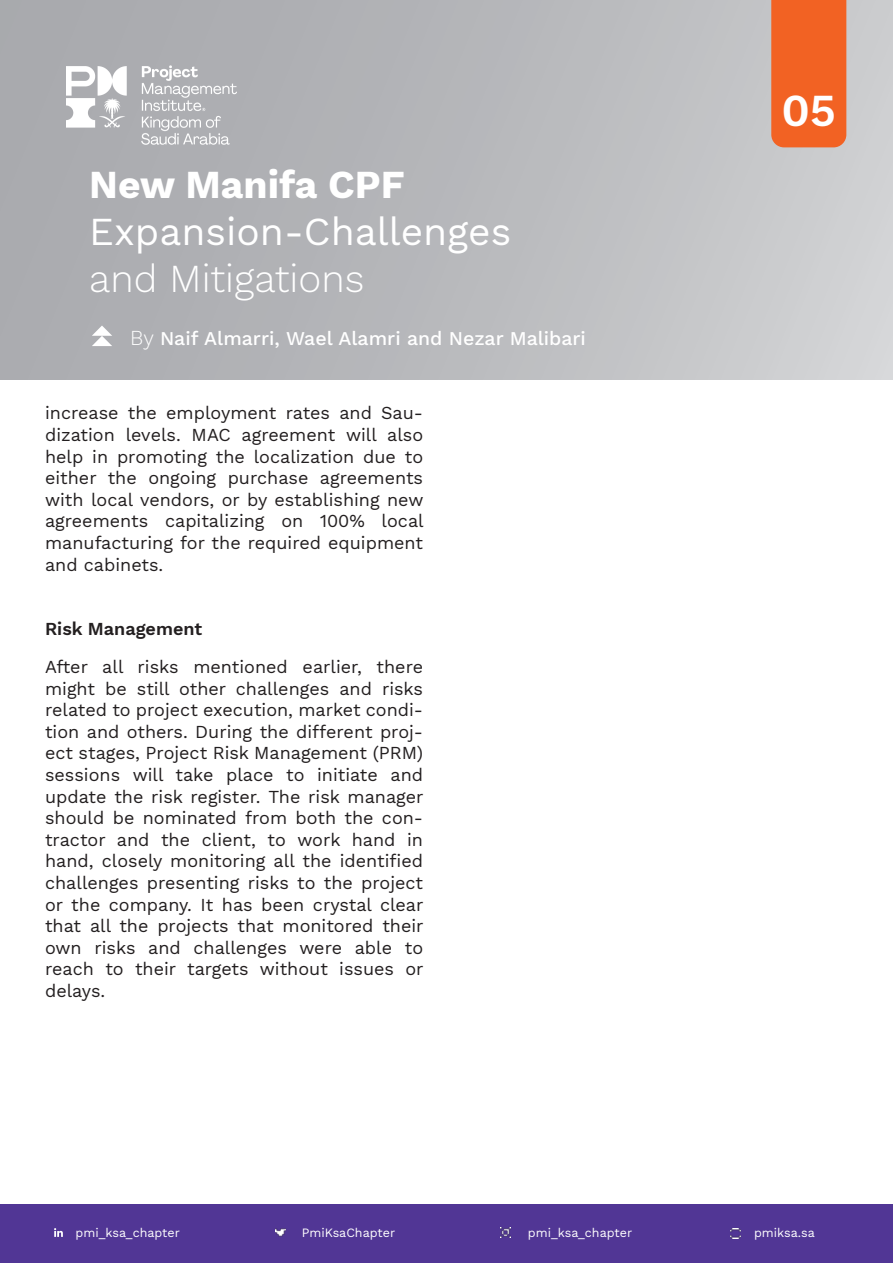
<style>
.page{position:relative;width:893px;height:1263px;background:#fff}
.page>*{position:absolute;margin:0;border:0;box-sizing:border-box;transform-origin:0 0}
.t1{font:600 45px "Work Sans";color:#fff}
.t2{font:39px "Work Sans";color:#fff}
.t3{font:300 39px "Work Sans";color:#fff}
.t4{font:700 39px "Work Sans";color:#fff}
.t5{font:500 19.5px "Work Sans";color:#fff}
.t6{font:18px/21.6px "Work Sans";color:#231f20;text-align:justify}
.t7{font:600 18px "Work Sans";color:#231f20}
.t8{font:12.6px "Work Sans";color:#fff}
.s1{font-weight:300;font-size:21px}
</style>
<div class="page">
<div style="left:0;top:0;width:893px;height:379px;background:linear-gradient(to right,#a5a6aa,#cdced0)"></div>
<div style="left:0;top:1204px;width:893px;height:59px;background:#513695"></div>
<svg style="left:92px;top:325px;width:20px;height:21px"></svg>
<div style="left:771px;top:0;width:75px;height:147px;background:#f26223"></div>
<img style="left:65px;top:66px;width:173px;height:79px">
<svg style="left:501px;top:1227px;width:10px;height:11px"></svg>
<svg style="left:731px;top:1228px;width:9px;height:10px"></svg>
<svg style="left:54px;top:1228px;width:9px;height:9px"></svg>
<svg style="left:275px;top:1228px;width:10px;height:9px"></svg>
<h2 class="t4" style="left:89px;top:155px;width:317px">New Manifa CPF</h2>
<h2 class="t2" style="left:89px;top:202px;width:423px">Expansion-Challenges</h2>
<h2 class="t3" style="left:89px;top:249px;width:277px">and Mitigations</h2>
<p class="t5" style="left:130px;top:326px;width:457px"><span class="s1">By</span> Naif Almarri, Wael Alamri and Nezar Malibari</p>
<p class="t6" style="left:45px;top:402px;width:380px">increase the employment rates and Sau&shy;dization levels. MAC agreement will also help in promoting the localization due to either the ongoing purchase agreements with local vendors, or by establishing new agreements capitalizing on 100% local manufacturing for the required equipment and cabinets.</p>
<p class="t7" style="left:45px;top:616px;width:159px">Risk Management</p>
<p class="t6" style="left:45px;top:655px;width:380px">After all risks mentioned earlier, there might be still other challenges and risks related to project execution, market condi&shy;tion and others. During the different proj&shy;ect stages, Project Risk Management (PRM) sessions will take place to initiate and update the risk register. The risk manager should be nominated from both the con&shy;tractor and the client, to work hand in hand, closely monitoring all the identified challenges presenting risks to the project or the company. It has been crystal clear that all the projects that monitored their own risks and challenges were able to reach to their targets without issues or delays.</p>
<h1 class="t1" style="left:781px;top:76px;width:56px">05</h1>
<p class="t8" style="left:76px;top:1223px;width:106px">pmi_ksa_chapter</p>
<p class="t8" style="left:302px;top:1223px;width:95px">PmiKsaChapter</p>
<p class="t8" style="left:528px;top:1223px;width:106px">pmi_ksa_chapter</p>
<p class="t8" style="left:754px;top:1223px;width:62px">pmiksa.sa</p>
</div>
